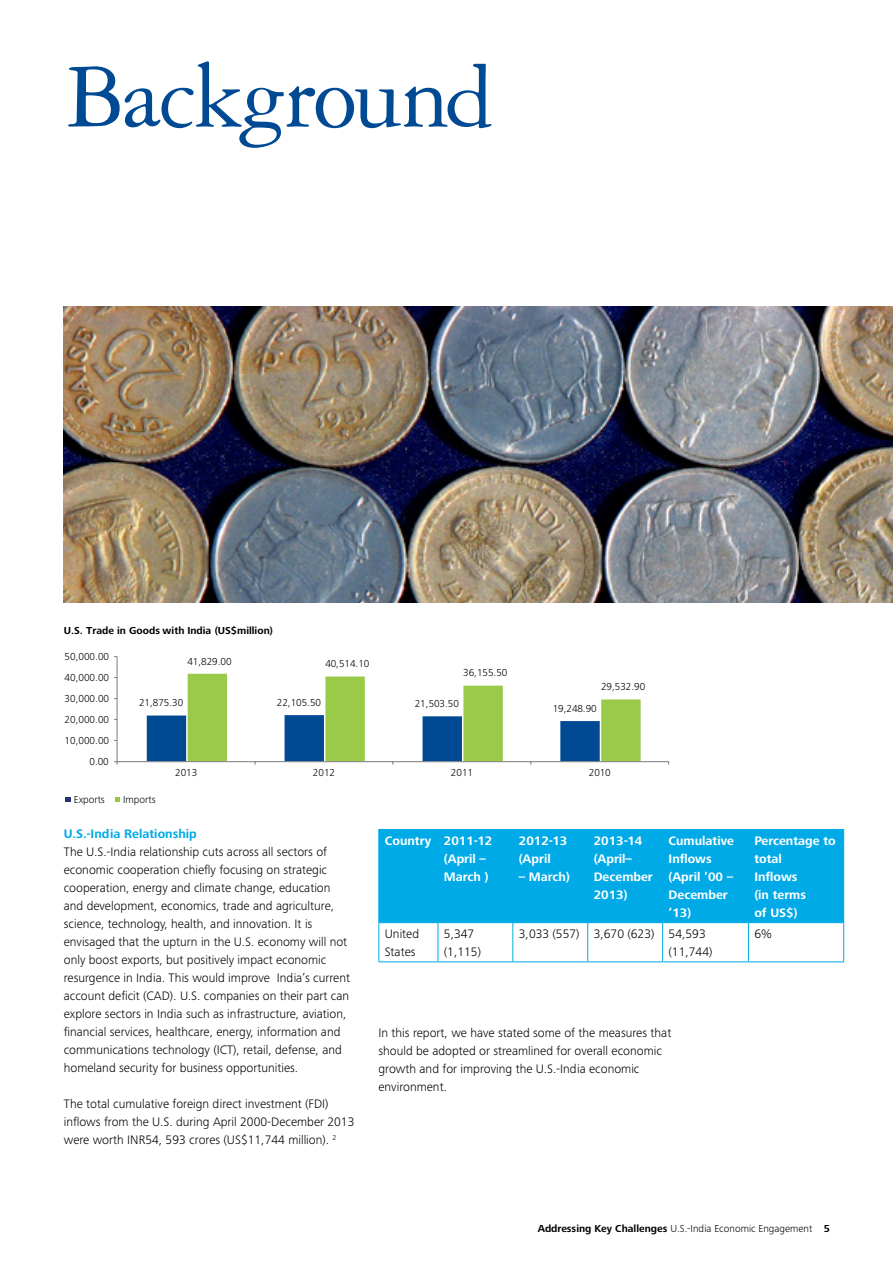
<style>
.page{position:relative;width:893px;height:1263px;background:#fff}
.page>*{position:absolute;margin:0;border:0;box-sizing:border-box;transform-origin:0 0}
.t1{font:97.5px "Garamond 3 LT Std";letter-spacing:-.03em;color:#004a94}
.t2{font:300 12.75px/18px "Frutiger Next Pro";color:#000}
.t3{font:700 12.75px/18px "Frutiger Next Pro";color:#fff}
.t4{font:700 12.75px "Frutiger Next Pro";color:#00aae7}
.t5{font:300 10.5px "Frutiger Next Pro";letter-spacing:-.01em;color:#010101}
.t6{font:300 10.5px "Frutiger Next Pro";color:#000}
.t7{font:700 10.5px "Frutiger Next Pro";letter-spacing:.005em;color:#010101}
.s1{font-weight:700}
</style>
<div class="page">
<hr style="left:117px;top:656px;width:1px;height:106px;background:#868686">
<hr style="left:117px;top:761px;width:552px;height:1px;background:#868686">
<svg style="left:147px;top:674px;width:494px;height:91px"></svg>
<svg style="left:65px;top:797px;width:6px;height:5px"></svg>
<svg style="left:115px;top:797px;width:5px;height:5px"></svg>
<div style="left:379px;top:830px;width:464px;height:92px;background:#00aae7"></div>
<hr style="left:378px;top:829px;width:60px;height:1px;background:#00aae7">
<hr style="left:378px;top:830px;width:1px;height:92px;background:#00aae7">
<hr style="left:438px;top:829px;width:75px;height:1px;background:#00aae7">
<hr style="left:438px;top:830px;width:1px;height:92px;background:#00aae7">
<hr style="left:513px;top:829px;width:75px;height:1px;background:#00aae7">
<hr style="left:512px;top:830px;width:1px;height:92px;background:#00aae7">
<hr style="left:588px;top:829px;width:75px;height:1px;background:#00aae7">
<hr style="left:587px;top:830px;width:1px;height:92px;background:#00aae7">
<hr style="left:663px;top:829px;width:85px;height:1px;background:#00aae7">
<hr style="left:662px;top:830px;width:1px;height:92px;background:#00aae7">
<hr style="left:748px;top:829px;width:96px;height:1px;background:#00aae7">
<hr style="left:748px;top:830px;width:1px;height:92px;background:#00aae7">
<hr style="left:843px;top:830px;width:1px;height:92px;background:#00aae7">
<hr style="left:378px;top:922px;width:60px;height:1px;background:#00aae7">
<hr style="left:378px;top:923px;width:1px;height:38px;background:#00aae7">
<hr style="left:438px;top:922px;width:75px;height:1px;background:#00aae7">
<hr style="left:438px;top:923px;width:1px;height:38px;background:#00aae7">
<hr style="left:513px;top:922px;width:75px;height:1px;background:#00aae7">
<hr style="left:512px;top:923px;width:1px;height:38px;background:#00aae7">
<hr style="left:588px;top:922px;width:75px;height:1px;background:#00aae7">
<hr style="left:587px;top:923px;width:1px;height:38px;background:#00aae7">
<hr style="left:663px;top:922px;width:85px;height:1px;background:#00aae7">
<hr style="left:662px;top:923px;width:1px;height:38px;background:#00aae7">
<hr style="left:748px;top:922px;width:96px;height:1px;background:#00aae7">
<hr style="left:748px;top:923px;width:1px;height:38px;background:#00aae7">
<hr style="left:843px;top:923px;width:1px;height:38px;background:#00aae7">
<hr style="left:378px;top:961px;width:60px;height:1px;background:#00aae7">
<hr style="left:438px;top:961px;width:75px;height:1px;background:#00aae7">
<hr style="left:513px;top:961px;width:75px;height:1px;background:#00aae7">
<hr style="left:588px;top:961px;width:75px;height:1px;background:#00aae7">
<hr style="left:663px;top:961px;width:85px;height:1px;background:#00aae7">
<hr style="left:748px;top:961px;width:96px;height:1px;background:#00aae7">
<img style="left:64px;top:306px;width:829px;height:297px">
<h1 class="t1" style="left:66px;top:44px;width:430px">Background</h1>
<p class="t7" style="left:64px;top:624px;width:211px">U.S. Trade in Goods with India (US$million)</p>
<p class="t5" style="left:65px;top:650px;width:46px">50,000.00</p>
<p class="t5" style="left:65px;top:671px;width:46px">40,000.00</p>
<p class="t5" style="left:187px;top:655px;width:46px">41,829.00</p>
<p class="t5" style="left:325px;top:658px;width:46px">40,514.10</p>
<p class="t5" style="left:463px;top:667px;width:46px">36,155.50</p>
<p class="t5" style="left:65px;top:692px;width:46px">30,000.00</p>
<p class="t5" style="left:65px;top:713px;width:46px">20,000.00</p>
<p class="t5" style="left:65px;top:734px;width:46px">10,000.00</p>
<p class="t5" style="left:89px;top:755px;width:21px">0.00</p>
<p class="t5" style="left:139px;top:697px;width:46px">21,875.30</p>
<p class="t5" style="left:277px;top:696px;width:46px">22,105.50</p>
<p class="t5" style="left:415px;top:698px;width:46px">21,503.50</p>
<p class="t5" style="left:601px;top:681px;width:46px">29,532.90</p>
<p class="t5" style="left:553px;top:702px;width:46px">19,248.90</p>
<p class="t5" style="left:74px;top:793px;width:32px">Exports</p>
<p class="t5" style="left:123px;top:793px;width:34px">Imports</p>
<p class="t5" style="left:175px;top:767px;width:24px">2013</p>
<p class="t5" style="left:313px;top:767px;width:24px">2012</p>
<p class="t5" style="left:451px;top:767px;width:24px">2011</p>
<p class="t5" style="left:589px;top:767px;width:24px">2010</p>
<p class="t4" style="left:64px;top:827px;width:134px">U.S.-India Relationship</p>
<p class="t2" style="left:64px;top:843px;width:288px">The U.S.-India relationship cuts across all sectors of economic cooperation chiefly focusing on strategic cooperation, energy and climate change, education and development, economics, trade and agriculture, science, technology, health, and innovation. It is envisaged that the upturn in the U.S. economy will not only boost exports, but positively impact economic resurgence in India. This would improve India’s current account deficit (CAD). U.S. companies on their part can explore sectors in India such as infrastructure, aviation, financial services, healthcare, energy, information and communications technology (ICT), retail, defense, and homeland security for business opportunities.</p>
<p class="t2" style="left:64px;top:1095px;width:292px">The total cumulative foreign direct investment (FDI) inflows from the U.S. during April 2000-December 2013 were worth INR54, 593 crores (US$11,744 million). <sup>2</sup></p>
<p class="t3" style="left:444px;top:831px;width:50px;text-indent:-59px">Country 2011-12 (April –<br>March )</p>
<p class="t3" style="left:519px;top:831px;width:50px">2012-13 (April</p>
<p class="t3" style="left:519px;top:867px;width:52px">– March)</p>
<p class="t3" style="left:594px;top:831px;width:61px">2013-14 (April–<br>December<br>2013)</p>
<p class="t3" style="left:669px;top:831px;width:67px">Cumulative<br>Inflows (April ’00 –<br>December ’13)</p>
<p class="t3" style="left:754px;top:831px;width:83px">Percentage to total<br>Inflows<br>(in terms<br>of US$)</p>
<p class="t2" style="left:385px;top:925px;width:36px">United<br>States</p>
<p class="t2" style="left:444px;top:925px;width:39px">5,347 (1,115)</p>
<p class="t2" style="left:669px;top:925px;width:45px;text-indent:-150px">3,033 (557) 3,670 (623) 54,593 (11,744)</p>
<p class="t2" style="left:754px;top:925px;width:19px">6%</p>
<p class="t2" style="left:378px;top:1024px;width:294px">In this report, we have stated some of the measures that should be adopted or streamlined for overall economic growth and for improving the U.S.-India economic environment.</p>
<p class="t6" style="left:538px;top:1222px;width:294px"><span class="s1">Addressing Key Challenges</span> U.S.-India Economic Engagement <span class="s1">5</span></p>
</div>
